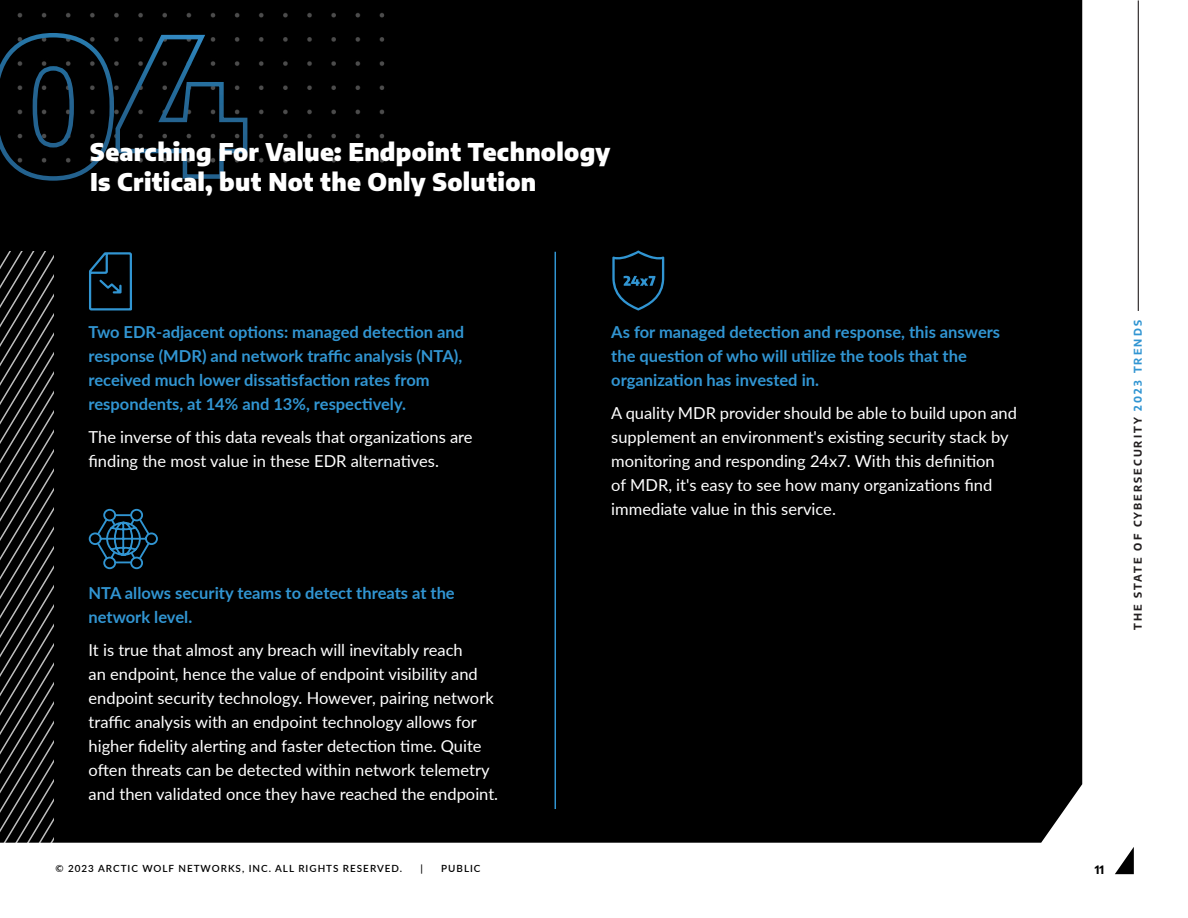
<style>
.page{position:relative;width:1188px;height:918px;background:#fff}
.page>*{position:absolute;margin:0;border:0;box-sizing:border-box;transform-origin:0 0}
.BodyCopy_10_13{font:900 24px/30px "Encode Sans";letter-spacing:.01em;color:#fff}
.Intro_Copy{font:16.5px/24px "Lato";color:#fff}
.Intro_Copy-2{font:700 16.5px/24px "Lato";color:#3195d2}
.t1{font:700 11.4px "Encode Sans";color:#000}
.t2{font:700 10.5px "Encode Sans";letter-spacing:.2em;color:#231f20}
.t3{font:600 9.9px "Lato";letter-spacing:.1em;color:#000}
.s1{color:#3195d2}
</style>
<div class="page">
<svg style="left:1115px;top:847px;width:19px;height:27px"></svg>
<hr style="left:1138px;top:0;width:1px;height:311px;background:#231f20">
<div style="left:0;top:0;width:1082px;height:843px;background:#000"></div>
<div style="left:0;top:0;width:401px;height:179px;background:#000"></div>
<svg style="left:0;top:252px;width:54px;height:591px;background:#1c1c1c"></svg>
<svg style="left:0;top:31px;width:250px;height:152px;background:#061016"></svg>
<hr style="left:555px;top:252px;width:1px;height:557px;background:#3195d2">
<svg style="left:88px;top:251px;width:45px;height:61px;background:#0a1f2c"></svg>
<svg style="left:88px;top:508px;width:71px;height:62px;background:#0c2433"></svg>
<svg style="left:612px;top:251px;width:52px;height:59px;background:#091b27"></svg>
<p class="BodyCopy_10_13" style="left:90px;top:136px;width:522px">Searching For Value: Endpoint Technology<br>Is Critical, but Not the Only Solution</p>
<p class="Intro_Copy-2" style="left:89px;top:320px;width:377px">Two EDR-adjacent options: managed detection and response (MDR) and network traffic analysis (NTA), received much lower dissatisfaction rates from respondents, at 14% and 13%, respectively.</p>
<p class="Intro_Copy" style="left:89px;top:425px;width:386px">The inverse of this data reveals that organizations are finding the most value in these EDR alternatives.</p>
<p class="Intro_Copy-2" style="left:89px;top:581px;width:368px">NTA allows security teams to detect threats at the network level.</p>
<p class="Intro_Copy" style="left:89px;top:638px;width:411px">It is true that almost any breach will inevitably reach<br>an endpoint, hence the value of endpoint visibility and endpoint security technology. However, pairing network traffic analysis with an endpoint technology allows for higher fidelity alerting and faster detection time. Quite often threats can be detected within network telemetry and then validated once they have reached the endpoint.</p>
<p class="t3" style="left:56px;top:861px;width:348px">© 2023 ARCTIC WOLF NETWORKS, INC. ALL RIGHTS RESERVED.</p>
<p class="t3" style="left:420px;top:861px;width:4px">|</p>
<p class="t3" style="left:441px;top:861px;width:41px">PUBLIC</p>
<p class="Intro_Copy-2" style="left:611px;top:320px;width:390px">As for managed detection and response, this answers the question of who will utilize the tools that the organization has invested in.</p>
<p class="Intro_Copy" style="left:611px;top:401px;width:407px">A quality MDR provider should be able to build upon and supplement an environment's existing security stack by monitoring and responding 24x7. With this definition<br>of MDR, it's easy to see how many organizations find immediate value in this service.</p>
<p class="t2" style="left:1130px;top:630px;width:311px;rotate:-90deg">THE STATE OF CYBERSECURITY <span class="s1">2023 TRENDS</span></p>
<p class="t1" style="left:1095px;top:861px;width:11px">11</p>
</div>
